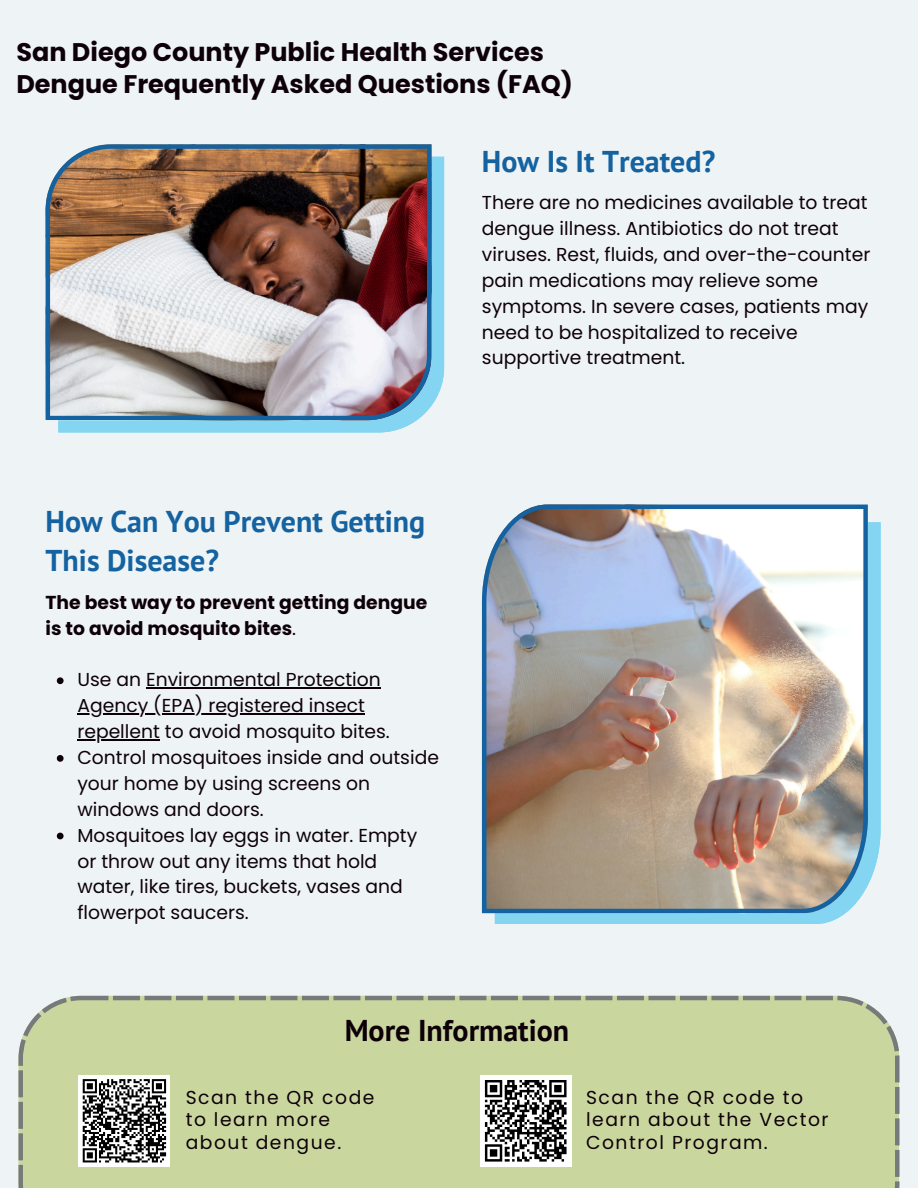
<style>
.page{position:relative;width:918px;height:1188px;background:#eef4f5}
.page>*{position:absolute;margin:0;border:0;box-sizing:border-box;transform-origin:0 0}
.t1{font:700 30px/38.2px "PT Sans";color:#1562a1}
.t2{font:700 30px "PT Sans";color:#0e0007}
.t3{font:700 25.5px/32.7px "Poppins";color:#0e0007}
.t4{font:18.75px/25.8px "Poppins";color:#0e0007}
.t5{font:18.75px/22.5px "Poppins";letter-spacing:.08em;color:#0e0007}
.t6{font:700 18.75px/25.8px "Poppins";color:#0e0007}
.s1{font-weight:400}
</style>
<div class="page">
<div style="left:18px;top:996px;width:881px;height:192px;background:#c9d79f"></div>
<svg style="left:495px;top:522px;width:386px;height:402px;background:#90d8f1"></svg>
<img style="left:482px;top:505px;width:386px;height:408px">
<div style="left:79px;top:1075px;width:91px;height:92px;background:#fff"></div>
<svg style="left:82px;top:1079px;width:85px;height:84px"></svg>
<div style="left:480px;top:1075px;width:91px;height:92px;background:#fff"></div>
<svg style="left:484px;top:1080px;width:83px;height:82px"></svg>
<svg style="left:58px;top:157px;width:386px;height:275px;background:#8cd4ef"></svg>
<img style="left:46px;top:144px;width:385px;height:276px">
<svg style="left:57px;top:677px;width:7px;height:7px"></svg>
<hr style="left:146px;top:688px;width:235px;height:1px;background:#0e0007">
<hr style="left:77px;top:713px;width:288px;height:2px;background:#0e0007">
<hr style="left:77px;top:739px;width:83px;height:1px;background:#0e0007">
<svg style="left:57px;top:755px;width:7px;height:7px"></svg>
<svg style="left:57px;top:833px;width:7px;height:6px"></svg>
<h1 class="t3" style="left:16px;top:35px;width:558px">San Diego County Public Health Services<br>Dengue Frequently Asked Questions (FAQ)</h1>
<p class="t1" style="left:482px;top:142px;width:235px">How Is It Treated?</p>
<h1 class="t4" style="left:482px;top:190px;width:390px">There are no medicines available to treat dengue illness. Antibiotics do not treat viruses. Rest, fluids, and over-the-counter pain medications may relieve some symptoms. In severe cases, patients may need to be hospitalized to receive supportive treatment.</h1>
<p class="t1" style="left:46px;top:502px;width:381px">How Can You Prevent Getting<br>This Disease?</p>
<h1 class="t6" style="left:46px;top:589px;width:383px">The best way to prevent getting dengue is to avoid mosquito bites<span class="s1">.</span></h1>
<p class="t4" style="left:77px;top:667px;width:305px">Use an Environmental Protection</p>
<p class="t4" style="left:77px;top:693px;width:289px">Agency (EPA) registered insect</p>
<p class="t4" style="left:77px;top:719px;width:363px">repellent to avoid mosquito bites.<br>Control mosquitoes inside and outside your home by using screens on windows and doors.</p>
<p class="t4" style="left:77px;top:822px;width:341px">Mosquitoes lay eggs in water. Empty or throw out any items that hold water, like tires, buckets, vases and</p>
<p class="t4" style="left:77px;top:900px;width:173px">flowerpot saucers.</p>
<p class="t2" style="left:345px;top:1010px;width:226px">More Information</p>
<p class="t5" style="left:186px;top:1086px;width:190px">Scan the QR code to learn more about dengue.</p>
<p class="t5" style="left:586px;top:1086px;width:244px">Scan the QR code to learn about the Vector<br>Control Program.</p>
</div>
